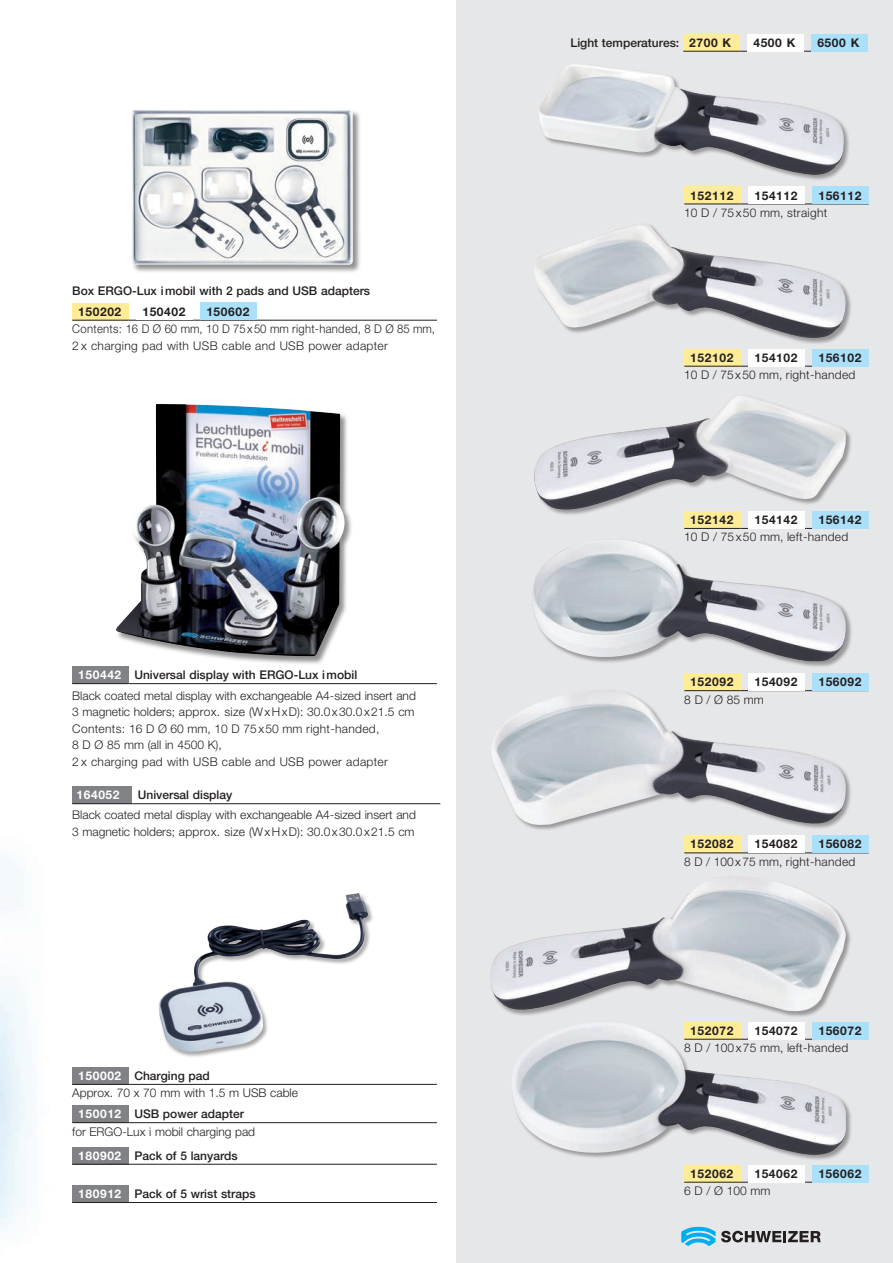
<style>
.page{position:relative;width:893px;height:1263px;background:#fff}
.page>*{position:absolute;margin:0;border:0;box-sizing:border-box;transform-origin:0 0}
.t1{font:300 12px/17.2px "Helvetica Neue LT Std";color:#231f20}
.t2{font:300 12px/16.5px "Helvetica Neue LT Std";letter-spacing:.025em;color:#231f20}
.t3{font:700 12px "Helvetica Neue LT Std";letter-spacing:.05em;color:#231f20}
.t4{font:500 12px "Helvetica Neue LT Std";color:#231f20}
.t5{font:300 12px/16.5px "Helvetica Neue LT Std";letter-spacing:.025em;color:#231f20;scale:.94 1}
.t6{font:700 12px "Helvetica Neue LT Std";letter-spacing:.05em;color:#fff}
.s1{font-weight:700;color:#fff}
.s2{font-weight:500}
.s3{font-weight:700}
</style>
<div class="page">
<div style="left:456px;top:0;width:437px;height:1263px;background:#e6e7e9"></div>
<svg style="left:681px;top:1227px;width:140px;height:19px"></svg>
<div style="left:683px;top:34px;width:56px;height:17px;background:#ffec96"></div>
<hr style="left:683px;top:51px;width:56px;height:1px;background:#231f20">
<hr style="left:739px;top:51px;width:66px;height:1px;background:#231f20">
<hr style="left:805px;top:51px;width:63px;height:1px;background:#231f20">
<div style="left:747px;top:34px;width:56px;height:17px;background:#fff"></div>
<div style="left:811px;top:34px;width:56px;height:17px;background:#aae0f9"></div>
<div style="left:116px;top:403px;width:237px;height:262px;background:#231f20;opacity:.5"></div>
<img style="left:116px;top:404px;width:229px;height:252px">
<div style="left:131px;top:109px;width:230px;height:165px;background:#231f20;opacity:.5"></div>
<img style="left:131px;top:109px;width:222px;height:156px">
<div style="left:72px;top:667px;width:56px;height:17px;background:#808285"></div>
<hr style="left:72px;top:683px;width:56px;height:1px;background:#231f20">
<hr style="left:128px;top:683px;width:309px;height:1px;background:#231f20">
<div style="left:72px;top:787px;width:60px;height:17px;background:#808285"></div>
<hr style="left:72px;top:803px;width:60px;height:1px;background:#231f20">
<hr style="left:132px;top:803px;width:308px;height:1px;background:#231f20">
<div style="left:159px;top:893px;width:216px;height:165px;background:#231f20;opacity:.4"></div>
<img style="left:159px;top:893px;width:209px;height:159px">
<div style="left:72px;top:303px;width:56px;height:17px;background:#ffec96"></div>
<hr style="left:72px;top:320px;width:56px;height:1px;background:#231f20">
<hr style="left:128px;top:320px;width:66px;height:1px;background:#231f20">
<hr style="left:194px;top:320px;width:243px;height:1px;background:#231f20">
<div style="left:200px;top:303px;width:56px;height:17px;background:#aae0f9"></div>
<div style="left:72px;top:1147px;width:56px;height:17px;background:#808285"></div>
<hr style="left:72px;top:1164px;width:56px;height:1px;background:#231f20">
<hr style="left:128px;top:1164px;width:309px;height:1px;background:#231f20">
<div style="left:72px;top:1106px;width:56px;height:17px;background:#808285"></div>
<hr style="left:72px;top:1122px;width:56px;height:1px;background:#231f20">
<hr style="left:128px;top:1122px;width:309px;height:1px;background:#231f20">
<div style="left:72px;top:1067px;width:56px;height:17px;background:#808285"></div>
<hr style="left:72px;top:1084px;width:56px;height:1px;background:#231f20">
<hr style="left:128px;top:1084px;width:309px;height:1px;background:#231f20">
<div style="left:72px;top:1185px;width:56px;height:17px;background:#808285"></div>
<hr style="left:72px;top:1202px;width:56px;height:1px;background:#231f20">
<hr style="left:128px;top:1202px;width:309px;height:1px;background:#231f20">
<div style="left:684px;top:673px;width:56px;height:18px;background:#ffec96"></div>
<hr style="left:806px;top:690px;width:63px;height:1px;background:#231f20">
<div style="left:748px;top:673px;width:56px;height:17px;background:#fff"></div>
<div style="left:812px;top:673px;width:56px;height:17px;background:#aae0f9"></div>
<div style="left:684px;top:1165px;width:56px;height:17px;background:#ffec96"></div>
<hr style="left:684px;top:1182px;width:56px;height:1px;background:#231f20">
<hr style="left:740px;top:1182px;width:66px;height:1px;background:#231f20">
<hr style="left:806px;top:1182px;width:63px;height:1px;background:#231f20">
<div style="left:748px;top:1165px;width:56px;height:17px;background:#fff"></div>
<div style="left:812px;top:1165px;width:56px;height:17px;background:#aae0f9"></div>
<div style="left:684px;top:836px;width:56px;height:17px;background:#ffec96"></div>
<hr style="left:684px;top:853px;width:56px;height:1px;background:#231f20">
<hr style="left:740px;top:853px;width:66px;height:1px;background:#231f20">
<hr style="left:806px;top:853px;width:63px;height:1px;background:#231f20">
<div style="left:748px;top:836px;width:56px;height:17px;background:#fff"></div>
<div style="left:812px;top:836px;width:56px;height:17px;background:#aae0f9"></div>
<hr style="left:806px;top:1039px;width:63px;height:1px;background:#231f20">
<div style="left:812px;top:1022px;width:56px;height:17px;background:#aae0f9"></div>
<div style="left:684px;top:349px;width:56px;height:17px;background:#ffec96"></div>
<hr style="left:684px;top:366px;width:56px;height:1px;background:#231f20">
<hr style="left:740px;top:366px;width:66px;height:1px;background:#231f20">
<hr style="left:806px;top:366px;width:63px;height:1px;background:#231f20">
<div style="left:748px;top:349px;width:56px;height:17px;background:#fff"></div>
<div style="left:812px;top:349px;width:56px;height:17px;background:#aae0f9"></div>
<div style="left:684px;top:511px;width:56px;height:17px;background:#ffec96"></div>
<hr style="left:684px;top:528px;width:56px;height:1px;background:#231f20">
<hr style="left:740px;top:528px;width:66px;height:1px;background:#231f20">
<hr style="left:806px;top:528px;width:63px;height:1px;background:#231f20">
<div style="left:748px;top:511px;width:56px;height:17px;background:#fff"></div>
<div style="left:812px;top:511px;width:56px;height:17px;background:#aae0f9"></div>
<div style="left:684px;top:187px;width:56px;height:17px;background:#ffec96"></div>
<hr style="left:684px;top:204px;width:56px;height:1px;background:#231f20">
<hr style="left:740px;top:204px;width:66px;height:1px;background:#231f20">
<hr style="left:806px;top:204px;width:63px;height:1px;background:#231f20">
<div style="left:748px;top:187px;width:56px;height:17px;background:#fff"></div>
<div style="left:812px;top:187px;width:56px;height:17px;background:#aae0f9"></div>
<div style="left:512px;top:1022px;width:340px;height:139px;background:#231f20;opacity:.4"></div>
<img style="left:512px;top:1022px;width:334px;height:133px">
<div style="left:532px;top:538px;width:320px;height:130px;background:#231f20;opacity:.4"></div>
<img style="left:532px;top:539px;width:314px;height:122px">
<div style="left:490px;top:690px;width:363px;height:142px;background:#231f20;opacity:.4"></div>
<img style="left:490px;top:690px;width:356px;height:136px">
<div style="left:490px;top:876px;width:363px;height:142px;background:#231f20;opacity:.4"></div>
<img style="left:490px;top:876px;width:356px;height:135px">
<div style="left:534px;top:222px;width:318px;height:122px;background:#231f20;opacity:.4"></div>
<img style="left:534px;top:223px;width:312px;height:116px">
<div style="left:534px;top:394px;width:318px;height:122px;background:#231f20;opacity:.4"></div>
<img style="left:534px;top:394px;width:312px;height:116px">
<div style="left:538px;top:64px;width:312px;height:117px;background:#231f20;opacity:.4"></div>
<img style="left:538px;top:64px;width:307px;height:111px">
<p class="t4" style="left:72px;top:283px;width:299px">Box ERGO-Lux imobil with 2 pads and USB adapters</p>
<p class="t3" style="left:78px;top:304px;width:45px">150202</p>
<p class="t3" style="left:142px;top:304px;width:45px">150402</p>
<p class="t3" style="left:206px;top:304px;width:45px">150602</p>
<p class="t5" style="left:72px;top:321px;width:387px">Contents: 16 D Ø 60 mm, 10 D 75x50 mm right-handed, 8 D Ø 85 mm,<br>2 x charging pad with USB cable and USB power adapter</p>
<p class="t1" style="left:72px;top:665px;width:345px;line-height:20.2px;text-indent:6px"><span class="s1">150442</span> <span class="s2">Universal display with ERGO-Lux imobil<br></span>Black coated metal display with exchangeable A4-sized insert and</p>
<p class="t2" style="left:72px;top:703px;width:344px">3 magnetic holders; approx. size (WxHxD): 30.0x30.0x21.5 cm Contents: 16 D Ø 60 mm, 10 D 75x50 mm right-handed,<br>8 D Ø 85 mm (all in 4500 K),<br>2 x charging pad with USB cable and USB power adapter</p>
<p class="t6" style="left:77px;top:788px;width:45px">164052</p>
<p class="t4" style="left:138px;top:788px;width:96px">Universal display</p>
<p class="t1" style="left:72px;top:806px;width:345px;line-height:16.5px">Black coated metal display with exchangeable A4-sized insert and<br>3 magnetic holders; approx. size (WxHxD): 30.0x30.0x21.5 cm</p>
<p class="t1" style="left:72px;top:1067px;width:227px;text-indent:6px"><span class="s1">150002</span> <span class="s2">Charging pad<br></span>Approx. 70 x 70 mm with 1.5 m USB cable</p>
<p class="t1" style="left:72px;top:1105px;width:184px;text-align:center"><span class="s1">150012</span> <span class="s2">USB power adapter<br></span>for ERGO-Lux i mobil charging pad</p>
<p class="t4" style="left:78px;top:1148px;width:161px"><span class="s1">180902</span> Pack of 5 lanyards</p>
<p class="t4" style="left:78px;top:1187px;width:179px"><span class="s1">180912</span> Pack of 5 wrist straps</p>
<p class="t4" style="left:570px;top:36px;width:162px">Light temperatures: <span class="s3">2700 K</span></p>
<p class="t3" style="left:753px;top:35px;width:44px">4500 K</p>
<p class="t3" style="left:817px;top:35px;width:44px">6500 K</p>
<p class="t3" style="left:690px;top:188px;width:45px">152112</p>
<p class="t3" style="left:754px;top:188px;width:45px">154112</p>
<p class="t3" style="left:818px;top:188px;width:45px">156112</p>
<p class="t2" style="left:684px;top:204px;width:145px">10 D / 75x50 mm, straight</p>
<p class="t3" style="left:690px;top:350px;width:45px">152102</p>
<p class="t3" style="left:754px;top:350px;width:45px">154102</p>
<p class="t3" style="left:818px;top:350px;width:45px">156102</p>
<p class="t2" style="left:684px;top:366px;width:173px">10 D / 75x50 mm, right-handed</p>
<p class="t3" style="left:690px;top:512px;width:45px">152142</p>
<p class="t3" style="left:754px;top:512px;width:45px">154142</p>
<p class="t3" style="left:818px;top:512px;width:45px">156142</p>
<p class="t2" style="left:684px;top:528px;width:166px">10 D / 75x50 mm, left-handed</p>
<p class="t3" style="left:690px;top:674px;width:45px">152092</p>
<p class="t3" style="left:754px;top:674px;width:45px">154092</p>
<p class="t3" style="left:818px;top:674px;width:45px">156092</p>
<p class="t1" style="left:684px;top:690px;width:81px">8 D / Ø 85 mm</p>
<p class="t3" style="left:690px;top:837px;width:45px">152082</p>
<p class="t3" style="left:754px;top:837px;width:45px">154082</p>
<p class="t3" style="left:818px;top:837px;width:45px">156082</p>
<p class="t2" style="left:684px;top:853px;width:173px">8 D / 100x75 mm, right-handed</p>
<p class="t3" style="left:690px;top:1023px;width:45px">152072</p>
<p class="t3" style="left:754px;top:1023px;width:45px">154072</p>
<p class="t3" style="left:818px;top:1023px;width:45px">156072</p>
<p class="t2" style="left:684px;top:1039px;width:166px">8 D / 100x75 mm, left-handed</p>
<p class="t3" style="left:690px;top:1166px;width:45px">152062</p>
<p class="t3" style="left:754px;top:1166px;width:45px">154062</p>
<p class="t3" style="left:818px;top:1166px;width:45px">156062</p>
<p class="t1" style="left:684px;top:1182px;width:88px">6 D / Ø 100 mm</p>
</div>
